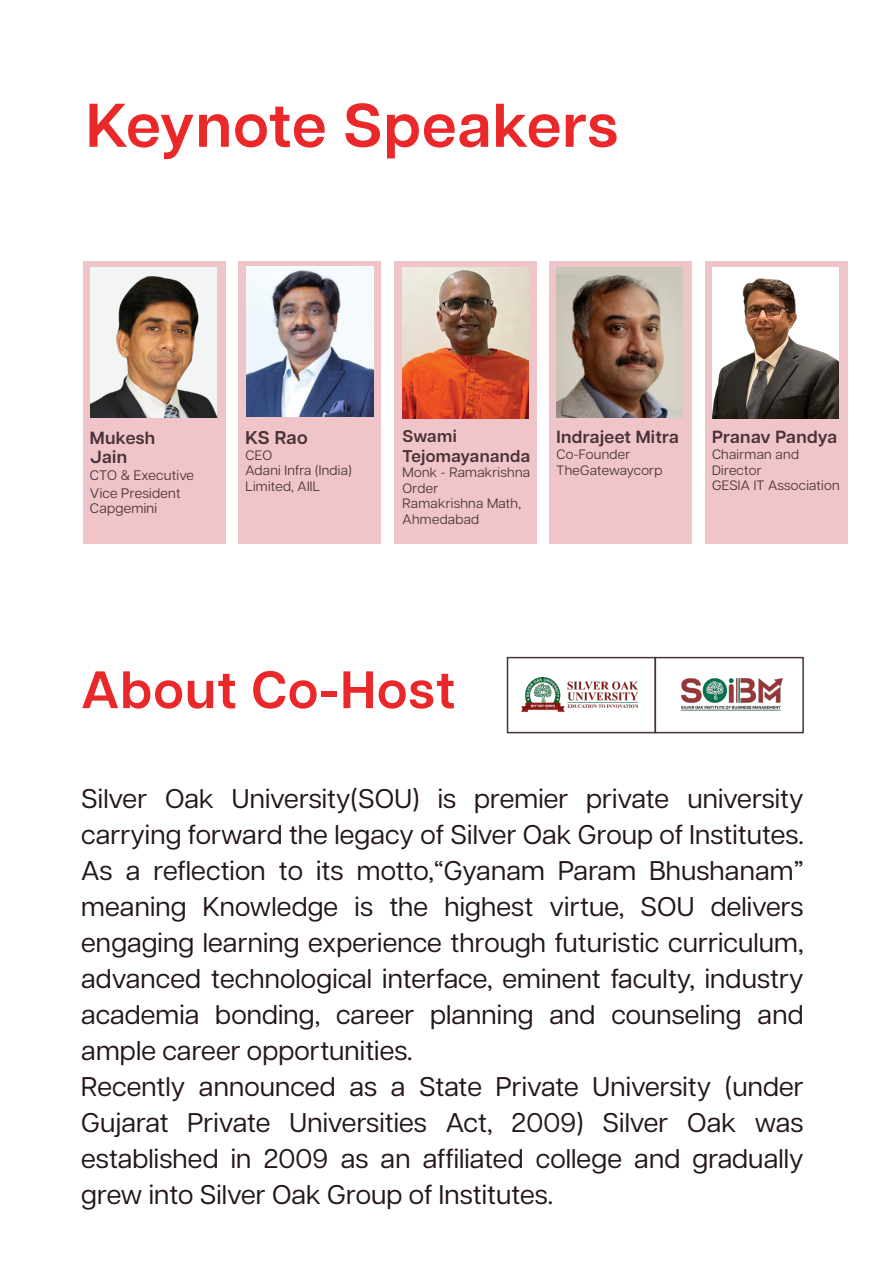
<style>
.page{position:relative;width:893px;height:1263px;background:#fff}
.page>*{position:absolute;margin:0;border:0;box-sizing:border-box;transform-origin:0 0}
.t1{font:600 61.5px "Articulat CF";letter-spacing:.02em;color:#ea2729}
.t2{font:600 52.5px "Articulat CF";letter-spacing:.025em;color:#ea2729}
.t3{font:27px/36px "Articulat CF";letter-spacing:.005em;color:#241619}
.t4{font:600 18.45px "Articulat CF";color:#493238}
.t5{font:600 17.55px/18.9px "Articulat CF";letter-spacing:.02em;color:#493238}
.t6{font:600 16.95px/19.5px "Articulat CF";letter-spacing:.02em;color:#493238}
.t7{font:13.8px/17.5px "Articulat CF";letter-spacing:.02em;color:#493238}
.t8{font:13.65px/15.6px "Articulat CF";letter-spacing:.02em;color:#493238}
</style>
<div class="page">
<div style="left:83px;top:261px;width:143px;height:282px;background:#f0c5ca"></div>
<div style="left:91px;top:267px;width:126px;height:151px;background:#f3f5f5"></div>
<img style="left:91px;top:276px;width:126px;height:142px">
<div style="left:239px;top:262px;width:142px;height:282px;background:#f0c5ca"></div>
<img style="left:246px;top:266px;width:127px;height:151px">
<div style="left:394px;top:261px;width:142px;height:282px;background:#f0c5ca"></div>
<img style="left:402px;top:267px;width:127px;height:151px">
<div style="left:549px;top:262px;width:143px;height:282px;background:#f0c5ca"></div>
<div style="left:556px;top:267px;width:127px;height:151px;background:#c9c7ba"></div>
<img style="left:556px;top:275px;width:127px;height:143px">
<div style="left:704px;top:262px;width:143px;height:282px;background:#f0c5ca"></div>
<img style="left:712px;top:267px;width:126px;height:151px">
<img style="left:521px;top:678px;width:116px;height:33px">
<img style="left:681px;top:678px;width:102px;height:33px">
<div style="left:506px;top:657px;width:150px;height:76px;border:2px solid #493238"></div>
<div style="left:654px;top:657px;width:149px;height:76px;border:2px solid #493238"></div>
<h1 class="t1" style="left:86px;top:90px;width:533px">Keynote Speakers</h1>
<p class="t5" style="left:90px;top:429px;width:67px">Mukesh<br>Jain</p>
<p class="t7" style="left:90px;top:467px;width:106px">CTO &amp; Executive<br>Vice President</p>
<p class="t7" style="left:90px;top:499px;width:69px">Capgemini</p>
<p class="t4" style="left:245px;top:427px;width:64px">KS Rao</p>
<p class="t8" style="left:245px;top:447px;width:108px">CEO<br>Adani Infra (India)<br>Limited, AIIL</p>
<p class="t6" style="left:402px;top:427px;width:129px">Swami<br>Tejomayananda</p>
<p class="t8" style="left:402px;top:465px;width:129px">Monk - Ramakrishna<br>Order<br>Ramakrishna Math,<br>Ahmedabad</p>
<p class="t5" style="left:556px;top:429px;width:124px">Indrajeet Mitra</p>
<p class="t8" style="left:556px;top:447px;width:107px">Co-Founder<br>TheGatewaycorp</p>
<p class="t5" style="left:712px;top:429px;width:127px">Pranav Pandya</p>
<p class="t8" style="left:712px;top:447px;width:129px">Chairman and<br>Director<br>GESIA IT Association</p>
<h2 class="t2" style="left:81px;top:659px;width:375px">About Co-Host</h2>
<p class="t3" style="left:81px;top:779px;width:724px">Silver Oak University(SOU) is premier private university carrying forward the legacy of Silver Oak Group of Institutes.<br>As a reflection to its motto,“Gyanam Param Bhushanam” meaning Knowledge is the highest virtue, SOU delivers engaging learning experience through futuristic curriculum, advanced technological interface, eminent faculty, industry academia bonding, career planning and counseling and ample career opportunities.<br>Recently announced as a State Private University (under Gujarat Private Universities Act, 2009) Silver Oak was established in 2009 as an affiliated college and gradually grew into Silver Oak Group of Institutes.</p>
</div>
